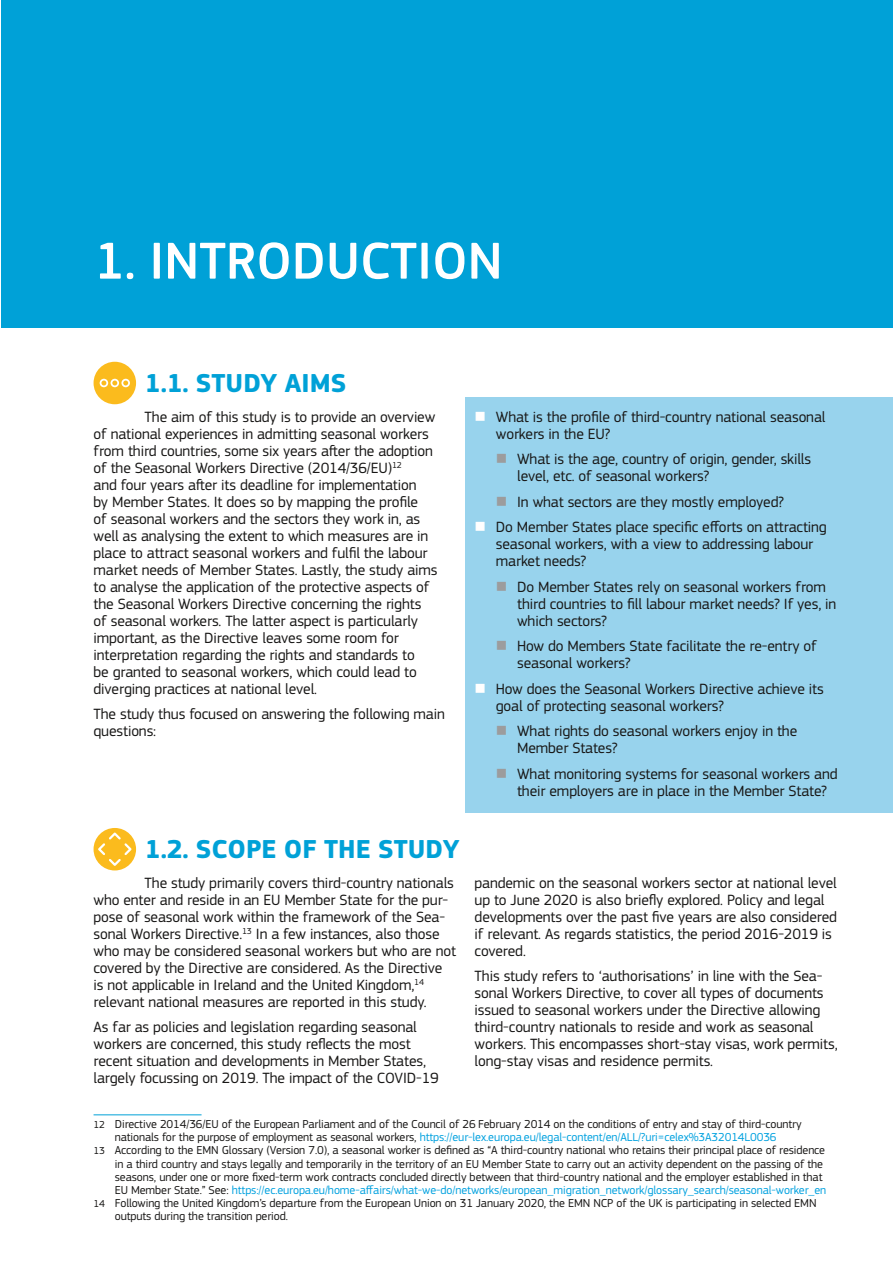
<style>
.page{position:relative;width:893px;height:1263px;background:#fff}
.page>*{position:absolute;margin:0;border:0;box-sizing:border-box;transform-origin:0 0}
.t1{font:500 54px "EC Square Sans Pro";color:#fff}
.t2{font:700 27px "EC Square Sans Pro";color:#00a1d7}
.t3{font:15.45px/17px "EC Square Sans Pro";letter-spacing:-.01em;color:#181716}
.t4{font:12px "EC Square Sans Pro";letter-spacing:-.01em;color:#181716}
.t5{font:12px "EC Square Sans Pro";letter-spacing:-.01em;color:#00a1df}
.s1{color:#fff}
.s2{color:#9c9c9d}
.s3{font-size:10.5px}
.s4{color:#181716}
</style>
<div class="page">
<div style="left:1px;top:0;width:892px;height:328px;background:#00a1d7"></div>
<div style="left:466px;top:397px;width:427px;height:415px;background:#98d3ed"></div>
<hr style="left:94px;top:1114px;width:108px;height:1px;background:#00a1d7">
<div style="left:94px;top:362px;width:42px;height:42px;background:#fbbb1d;border-radius:50%"></div>
<div style="left:100px;top:379px;width:8px;height:8px;border:2px solid #fff;border-radius:50%"></div>
<div style="left:111px;top:379px;width:8px;height:8px;border:2px solid #fff;border-radius:50%"></div>
<div style="left:121px;top:379px;width:9px;height:8px;border:2px solid #fff;border-radius:50%"></div>
<div style="left:94px;top:828px;width:42px;height:42px;background:#fbbb1d;border-radius:50%"></div>
<svg style="left:96px;top:830px;width:38px;height:38px"></svg>
<h1 class="t1" style="left:94px;top:229px;width:410px">1. INTRODUCTION</h1>
<h2 class="t2" style="left:145px;top:367px;width:203px">1.1. STUDY AIMS</h2>
<p class="t3" style="left:94px;top:408px;width:346px;text-indent:51px">The aim of this study is to provide an overview of national experiences in admitting seasonal workers from third countries, some six years after the adoption of the Seasonal Workers Directive (2014/36/EU)<sup>12<br></sup>and four years after its deadline for implementation<br>by Member States. It does so by mapping the profile<br>of seasonal workers and the sectors they work in, as well as analysing the extent to which measures are in place to attract seasonal workers and fulfil the labour market needs of Member States. Lastly, the study aims to analyse the application of the protective aspects of the Seasonal Workers Directive concerning the rights of seasonal workers. The latter aspect is particularly important, as the Directive leaves some room for interpretation regarding the rights and standards to<br>be granted to seasonal workers, which could lead to diverging practices at national level.</p>
<p class="t3" style="left:94px;top:706px;width:353px">The study thus focused on answering the following main questions:</p>
<p class="t3" style="left:496px;top:408px;width:331px;text-indent:-21px"><span class="s1">■</span> What is the profile of third-country national seasonal workers in the EU?</p>
<p class="t3" style="left:517px;top:451px;width:296px;text-indent:-21px"><span class="s2">■</span> What is the age, country of origin, gender, skills level, etc. of seasonal workers?</p>
<p class="t3" style="left:496px;top:493px;width:290px"><span class="s2">■</span> In what sectors are they mostly employed?</p>
<p class="t3" style="left:496px;top:519px;width:332px;text-indent:-21px"><span class="s1">■</span> Do Member States place specific efforts on attracting seasonal workers, with a view to addressing labour market needs?</p>
<p class="t3" style="left:517px;top:578px;width:321px;text-indent:-21px"><span class="s2">■</span> Do Member States rely on seasonal workers from third countries to fill labour market needs? If yes, in which sectors?</p>
<p class="t3" style="left:517px;top:638px;width:301px;text-indent:-21px"><span class="s2">■</span> How do Members State facilitate the re-entry of seasonal workers?</p>
<p class="t3" style="left:496px;top:680px;width:329px;text-indent:-21px"><span class="s1">■</span> How does the Seasonal Workers Directive achieve its goal of protecting seasonal workers?</p>
<p class="t3" style="left:517px;top:723px;width:282px;text-indent:-21px"><span class="s2">■</span> What rights do seasonal workers enjoy in the<br>Member States?</p>
<p class="t3" style="left:517px;top:765px;width:322px;text-indent:-21px"><span class="s2">■</span> What monitoring systems for seasonal workers and their employers are in place in the Member State?</p>
<h2 class="t2" style="left:145px;top:833px;width:316px">1.2. SCOPE OF THE STUDY</h2>
<p class="t3" style="left:94px;top:874px;width:364px;text-indent:51px">The study primarily covers third-country nationals who enter and reside in an EU Member State for the pur&shy;pose of seasonal work within the framework of the Sea&shy;sonal Workers Directive.<sup>13</sup> In a few instances, also those who may be considered seasonal workers but who are not covered by the Directive are considered. As the Directive is not applicable in Ireland and the United Kingdom,<sup>14 </sup>relevant national measures are reported in this study.</p>
<p class="t3" style="left:94px;top:1019px;width:347px">As far as policies and legislation regarding seasonal workers are concerned, this study reflects the most recent situation and developments in Member States, largely focussing on 2019. The impact of the COVID-19</p>
<p class="t3" style="left:475px;top:874px;width:364px">pandemic on the seasonal workers sector at national level up to June 2020 is also briefly explored. Policy and legal developments over the past five years are also considered if relevant. As regards statistics, the period 2016-2019 is covered.</p>
<p class="t3" style="left:475px;top:968px;width:365px">This study refers to ‘authorisations’ in line with the Sea&shy;sonal Workers Directive, to cover all types of documents issued to seasonal workers under the Directive allowing third-country nationals to reside and work as seasonal workers. This encompasses short-stay visas, work permits, long-stay visas and residence permits.</p>
<p class="t4" style="left:94px;top:1117px;width:710px"><span class="s3">12</span> Directive 2014/36/EU of the European Parliament and of the Council of 26 February 2014 on the conditions of entry and stay of third-country</p>
<p class="t5" style="left:115px;top:1130px;width:663px"><span class="s4">nationals for the purpose of employment as seasonal workers,</span> https://eur-lex.europa.eu/legal-content/en/ALL/?uri=celex%3A32014L0036</p>
<p class="t4" style="left:94px;top:1143px;width:733px"><span class="s3">13</span> According to the EMN Glossary (Version 7.0), a seasonal worker is defined as “A third-country national who retains their principal place of residence</p>
<p class="t4" style="left:115px;top:1157px;width:710px">in a third country and stays legally and temporarily in the territory of an EU Member State to carry out an activity dependent on the passing of the</p>
<p class="t4" style="left:115px;top:1170px;width:709px">seasons, under one or more fixed-term work contracts concluded directly between that third-country national and the employer established in that</p>
<p class="t5" style="left:115px;top:1183px;width:713px"><span class="s4">EU Member State.” See:</span> https://ec.europa.eu/home-affairs/what-we-do/networks/european_migration_network/glossary_search/seasonal-worker_en</p>
<p class="t4" style="left:94px;top:1196px;width:724px"><span class="s3">14</span> Following the United Kingdom’s departure from the European Union on 31 January 2020, the EMN NCP of the UK is participating in selected EMN</p>
<p class="t4" style="left:115px;top:1209px;width:175px">outputs during the transition period.</p>
</div>
